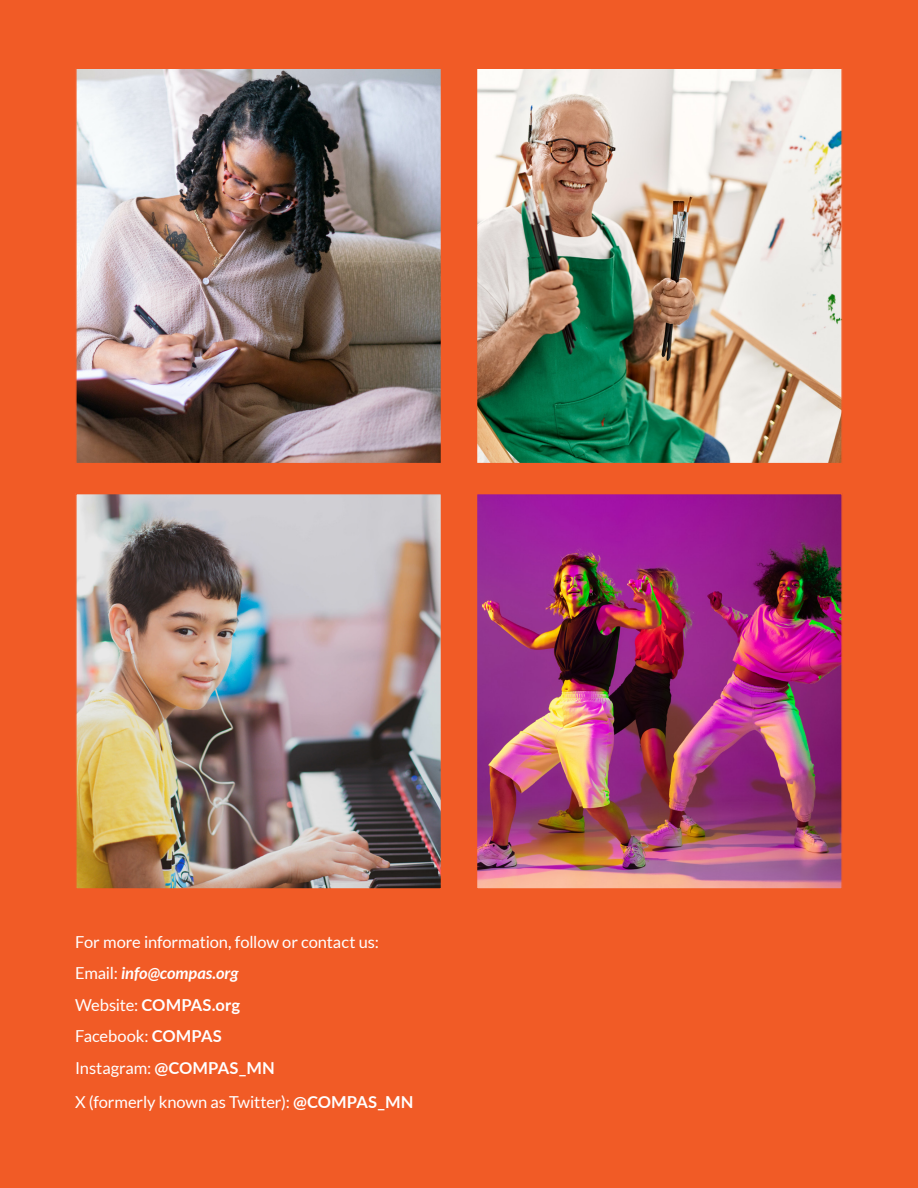
<style>
.page{position:relative;width:918px;height:1188px;background:#f15b26}
.page>*{position:absolute;margin:0;border:0;box-sizing:border-box;transform-origin:0 0}
.Body_Copy{font:16.5px "Lato";letter-spacing:-.005em;color:#fff}
.Body_Copy-2{font:italic 700 16.5px "Lato";color:#fff}
.Body_Copy-3{font:700 16.5px "Lato";letter-spacing:.005em;color:#fff}
.s1{font-weight:400;font-style:normal}
.s2{font-weight:400}
.s3{font-weight:700}
</style>
<div class="page">
<img style="left:78px;top:496px;width:361px;height:391px">
<div style="left:75px;top:493px;width:367px;height:397px;border:2px solid #f15b26"></div>
<img style="left:78px;top:71px;width:361px;height:390px">
<div style="left:75px;top:68px;width:367px;height:396px;border:2px solid #f15b26"></div>
<img style="left:479px;top:71px;width:361px;height:390px">
<div style="left:476px;top:68px;width:367px;height:396px;border:2px solid #f15b26"></div>
<img style="left:479px;top:496px;width:361px;height:391px">
<div style="left:476px;top:493px;width:367px;height:397px;border:2px solid #f15b26"></div>
<p class="Body_Copy" style="left:75px;top:932px;width:305px">For more information, follow or contact us:</p>
<p class="Body_Copy-2" style="left:75px;top:964px;width:165px"><span class="s1">Email:</span> info@compas.org</p>
<p class="Body_Copy-3" style="left:75px;top:992px;width:167px"><span class="s2">Website:</span> COMPAS.org</p>
<p class="Body_Copy" style="left:75px;top:1027px;width:148px">Facebook: <span class="s3">COMPAS</span></p>
<p class="Body_Copy" style="left:75px;top:1058px;width:201px">Instagram: <span class="s3">@COMPAS_MN</span></p>
<p class="Body_Copy" style="left:75px;top:1093px;width:340px">X (formerly known as Twitter): <span class="s3">@COMPAS_MN</span></p>
</div>
